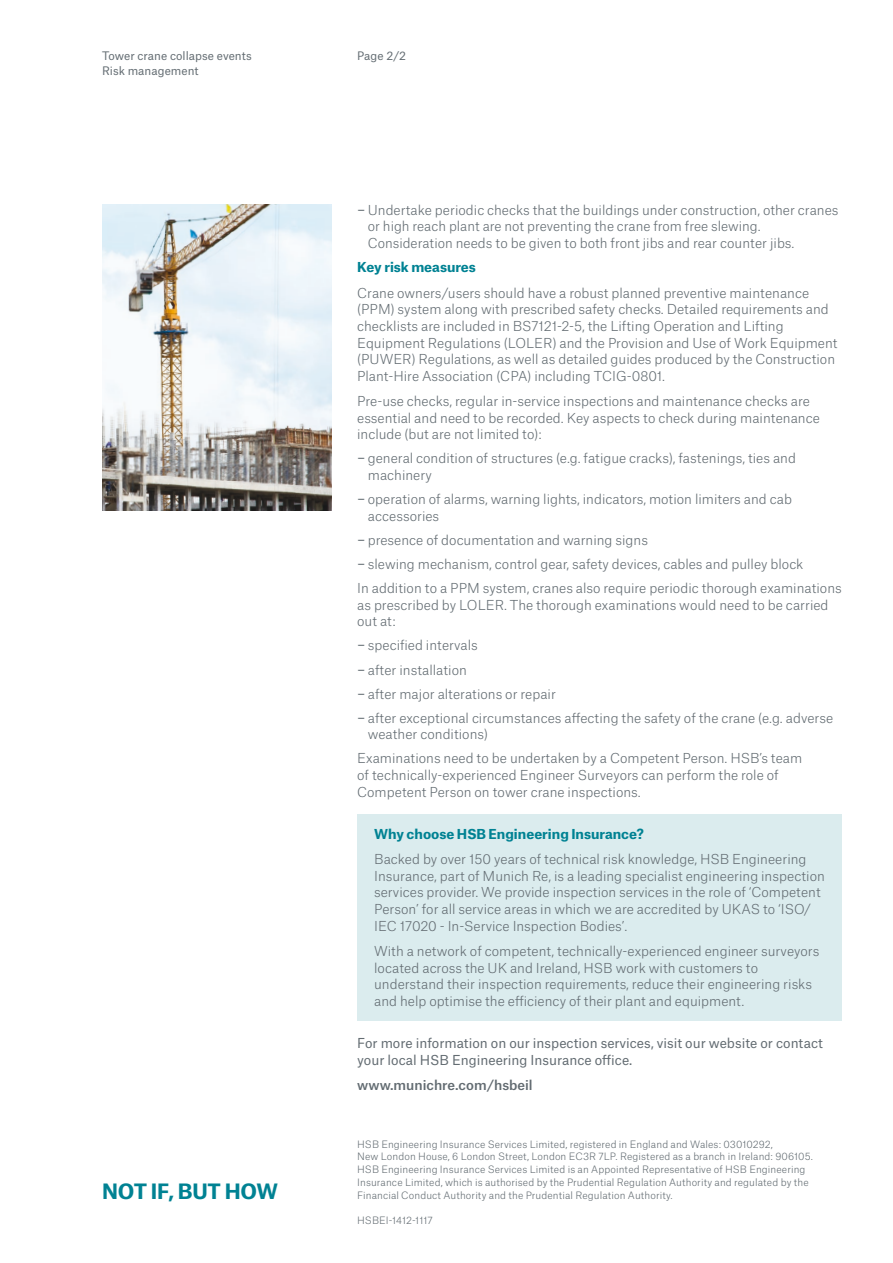
<style>
.page{position:relative;width:893px;height:1263px;background:#fff}
.page>*{position:absolute;margin:0;border:0;box-sizing:border-box;transform-origin:0 0}
.MR_13_5_pt{font:700 20.25px "Munich Re";letter-spacing:-.005em;color:#008293}
.MR_8_75_pt_regular{font:300 13.2px/16.6px "Munich Re";color:#636c72}
.MR_8_75_pt_regular-2{font:13.2px/16.6px "Munich Re";color:#636c72}
.MR_8_75_pt_regular-3{font:700 13.2px "Munich Re";color:#008293}
.MR_8_75_pt_regular-4{font:500 13.2px "Munich Re";color:#636c72}
.MR_7_5_pt_regular{font:11.25px "Munich Re";letter-spacing:.005em;color:#636c72}
.MR_6_5_pt_regular{font:300 9.75px/12.8px "Munich Re";letter-spacing:.01em;color:#636c72}
.s1{font-weight:400}
</style>
<div class="page">
<div style="left:357px;top:814px;width:485px;height:206px;background:#dbecee"></div>
<img style="left:102px;top:204px;width:230px;height:306px">
<p class="MR_7_5_pt_regular" style="left:102px;top:47px;width:151px">Tower crane collapse events</p>
<p class="MR_7_5_pt_regular" style="left:357px;top:47px;width:51px">Page 2/2</p>
<p class="MR_7_5_pt_regular" style="left:102px;top:62px;width:98px">Risk management</p>
<p class="MR_13_5_pt" style="left:102px;top:1174px;width:178px">NOT IF, BUT HOW</p>
<p class="MR_8_75_pt_regular" style="left:368px;top:200px;width:472px;text-indent:-11px"><span class="s1">−</span> Undertake periodic checks that the buildings under construction, other cranes or high reach plant are not preventing the crane from free slewing.<br>Consideration needs to be given to both front jibs and rear counter jibs.</p>
<p class="MR_8_75_pt_regular-3" style="left:357px;top:256px;width:120px">Key risk measures</p>
<p class="MR_8_75_pt_regular" style="left:357px;top:283px;width:482px">Crane owners/users should have a robust planned preventive maintenance (PPM) system along with prescribed safety checks. Detailed requirements and checklists are included in BS7121-2-5, the Lifting Operation and Lifting Equipment Regulations (LOLER) and the Provision and Use of Work Equipment (PUWER) Regulations, as well as detailed guides produced by the Construction Plant-Hire Association (CPA) including TCIG-0801.</p>
<p class="MR_8_75_pt_regular" style="left:357px;top:391px;width:464px">Pre-use checks, regular in-service inspections and maintenance checks are essential and need to be recorded. Key aspects to check during maintenance include (but are not limited to):</p>
<p class="MR_8_75_pt_regular" style="left:368px;top:449px;width:430px;text-indent:-11px"><span class="s1">−</span> general condition of structures (e.g. fatigue cracks), fastenings, ties and machinery</p>
<p class="MR_8_75_pt_regular" style="left:368px;top:489px;width:426px;text-indent:-11px"><span class="s1">−</span> operation of alarms, warning lights, indicators, motion limiters and cab accessories</p>
<p class="MR_8_75_pt_regular" style="left:357px;top:530px;width:292px"><span class="s1">−</span> presence of documentation and warning signs</p>
<p class="MR_8_75_pt_regular" style="left:357px;top:554px;width:448px"><span class="s1">−</span> slewing mechanism, control gear, safety devices, cables and pulley block</p>
<p class="MR_8_75_pt_regular" style="left:357px;top:578px;width:486px">In addition to a PPM system, cranes also require periodic thorough examinations as prescribed by LOLER. The thorough examinations would need to be carried out at:</p>
<p class="MR_8_75_pt_regular" style="left:357px;top:636px;width:122px"><span class="s1">−</span> specified intervals</p>
<p class="MR_8_75_pt_regular" style="left:357px;top:660px;width:111px"><span class="s1">−</span> after installation</p>
<p class="MR_8_75_pt_regular" style="left:357px;top:684px;width:200px"><span class="s1">−</span> after major alterations or repair</p>
<p class="MR_8_75_pt_regular" style="left:368px;top:708px;width:467px;text-indent:-11px"><span class="s1">−</span> after exceptional circumstances affecting the safety of the crane (e.g. adverse weather conditions)</p>
<p class="MR_8_75_pt_regular" style="left:357px;top:749px;width:447px">Examinations need to be undertaken by a Competent Person. HSB’s team of technically-experienced Engineer Surveyors can perform the role of<br>Competent Person on tower crane inspections.</p>
<p class="MR_8_75_pt_regular-3" style="left:374px;top:823px;width:271px">Why choose HSB Engineering Insurance?</p>
<p class="MR_8_75_pt_regular" style="left:374px;top:849px;width:452px">Backed by over 150 years of technical risk knowledge, HSB Engineering Insurance, part of Munich Re, is a leading specialist engineering inspection services provider. We provide inspection services in the role of ‘Competent Person’ for all service areas in which we are accredited by UKAS to ‘ISO/ IEC 17020 - In-Service Inspection Bodies’.</p>
<p class="MR_8_75_pt_regular" style="left:374px;top:941px;width:447px">With a network of competent, technically-experienced engineer surveyors located across the UK and Ireland, HSB work with customers to understand their inspection requirements, reduce their engineering risks and help optimise the efficiency of their plant and equipment.</p>
<p class="MR_8_75_pt_regular-2" style="left:357px;top:1033px;width:467px">For more information on our inspection services, visit our website or contact your local HSB Engineering Insurance office.</p>
<p class="MR_8_75_pt_regular-4" style="left:357px;top:1074px;width:177px">www.munichre.com/hsbeil</p>
<p class="MR_6_5_pt_regular" style="left:357px;top:1136px;width:457px">HSB Engineering Insurance Services Limited, registered in England and Wales: 03010292,<br>New London House, 6 London Street, London EC3R 7LP. Registered as a branch in Ireland: 906105.</p>
<p class="MR_6_5_pt_regular" style="left:357px;top:1162px;width:453px">HSB Engineering Insurance Services Limited is an Appointed Representative of HSB Engineering<br>Insurance Limited, which is authorised by the Prudential Regulation Authority and regulated by the<br>Financial Conduct Authority and the Prudential Regulation Authority.</p>
<p class="MR_6_5_pt_regular" style="left:357px;top:1213px;width:77px">HSBEI-1412-1117</p>
</div>
